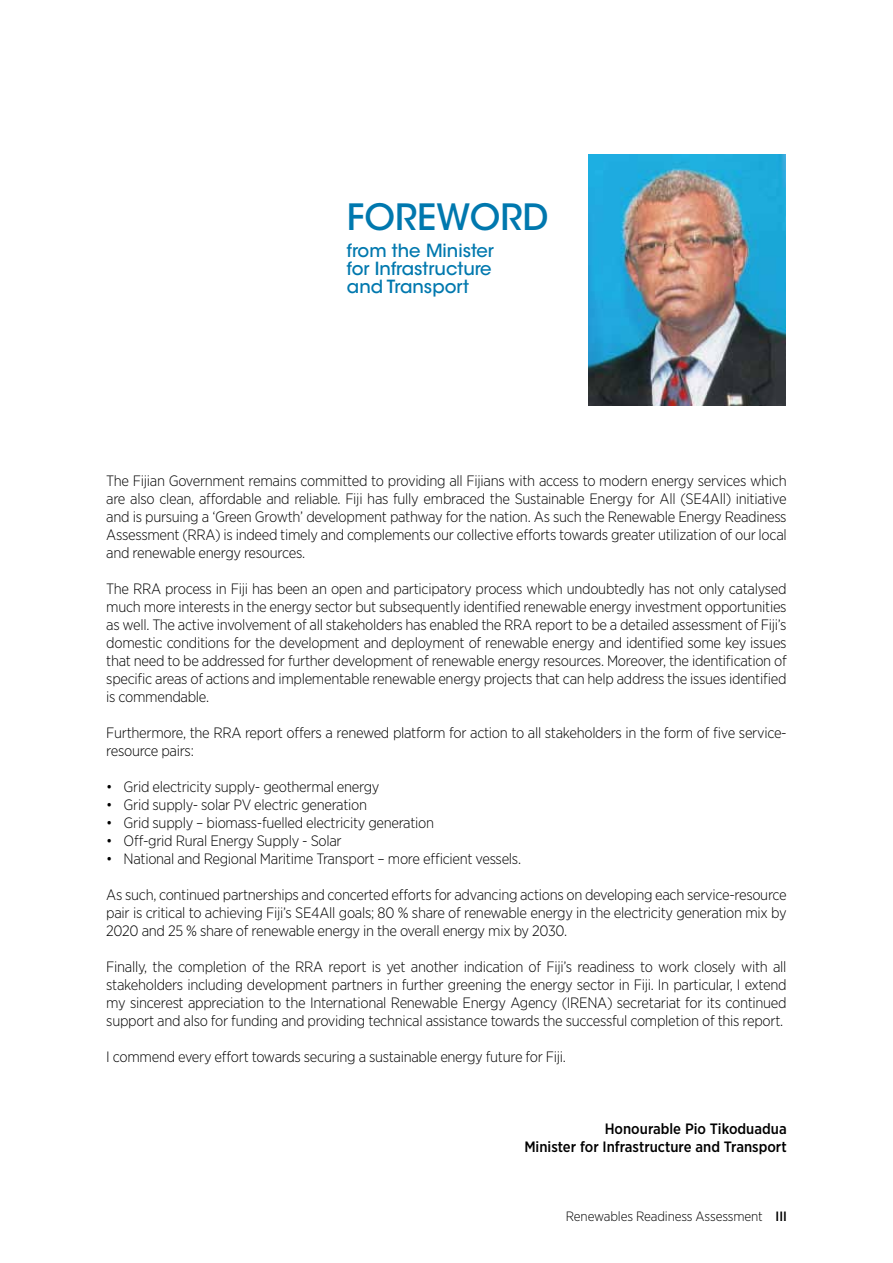
<style>
.page{position:relative;width:893px;height:1263px;background:#fff}
.page>*{position:absolute;margin:0;border:0;box-sizing:border-box;transform-origin:0 0}
.t1{font:500 36px "ITC Avant Garde Std";color:#0078ae}
.t2{font:500 18px/18px "ITC Avant Garde Std";color:#0078ae}
.t3{font:300 15px/18px "Gotham Narrow";letter-spacing:-.02em;color:#000;text-align:justify}
.t4{font:500 15px/18px "Gotham Narrow";color:#000;text-align:right}
.t5{font:300 13.5px "Gotham Narrow";letter-spacing:-.01em;color:#000}
.s1{font-weight:500}
</style>
<div class="page">
<img style="left:588px;top:155px;width:197px;height:250px">
<h1 class="t1" style="left:347px;top:195px;width:203px">FOREWORD</h1>
<p class="t2" style="left:347px;top:241px;width:149px">from the Minister for Infrastructure and Transport</p>
<p class="t3" style="left:106px;top:471px;width:682px">The Fijian Government remains committed to providing all Fijians with access to modern energy services which are also clean, affordable and reliable. Fiji has fully embraced the Sustainable Energy for All (SE4All) initiative and is pursuing a ‘Green Growth’ development pathway for the nation. As such the Renewable Energy Readiness Assessment (RRA) is indeed timely and complements our collective efforts towards greater utilization of our local and renewable energy resources.</p>
<p class="t3" style="left:106px;top:579px;width:682px">The RRA process in Fiji has been an open and participatory process which undoubtedly has not only catalysed much more interests in the energy sector but subsequently identified renewable energy investment opportunities as well. The active involvement of all stakeholders has enabled the RRA report to be a detailed assessment of Fiji’s domestic conditions for the development and deployment of renewable energy and identified some key issues that need to be addressed for further development of renewable energy resources. Moreover, the identification of specific areas of actions and implementable renewable energy projects that can help address the issues identified is commendable.</p>
<p class="t3" style="left:106px;top:723px;width:682px">Furthermore, the RRA report offers a renewed platform for action to all stakeholders in the form of five service&shy;resource pairs:</p>
<p class="t3" style="left:106px;top:777px;width:275px">• Grid electricity supply- geothermal energy</p>
<p class="t3" style="left:106px;top:795px;width:262px">• Grid supply- solar PV electric generation</p>
<p class="t3" style="left:106px;top:813px;width:329px">• Grid supply – biomass-fuelled electricity generation</p>
<p class="t3" style="left:106px;top:831px;width:237px">• Off-grid Rural Energy Supply - Solar</p>
<p class="t3" style="left:106px;top:849px;width:416px">• National and Regional Maritime Transport – more efficient vessels.</p>
<p class="t3" style="left:106px;top:885px;width:682px">As such, continued partnerships and concerted efforts for advancing actions on developing each service-resource pair is critical to achieving Fiji’s SE4All goals; 80 % share of renewable energy in the electricity generation mix by 2020 and 25 % share of renewable energy in the overall energy mix by 2030.</p>
<p class="t3" style="left:106px;top:957px;width:682px">Finally, the completion of the RRA report is yet another indication of Fiji’s readiness to work closely with all stakeholders including development partners in further greening the energy sector in Fiji. In particular, I extend my sincerest appreciation to the International Renewable Energy Agency (IRENA) secretariat for its continued support and also for funding and providing technical assistance towards the successful completion of this report.</p>
<p class="t3" style="left:106px;top:1047px;width:461px">I commend every effort towards securing a sustainable energy future for Fiji.</p>
<p class="t4" style="left:524px;top:1120px;width:264px">Honourable Pio Tikoduadua<br>Minister for Infrastructure and Transport</p>
<p class="t5" style="left:566px;top:1207px;width:222px">Renewables Readiness Assessment <span class="s1">III</span></p>
</div>
